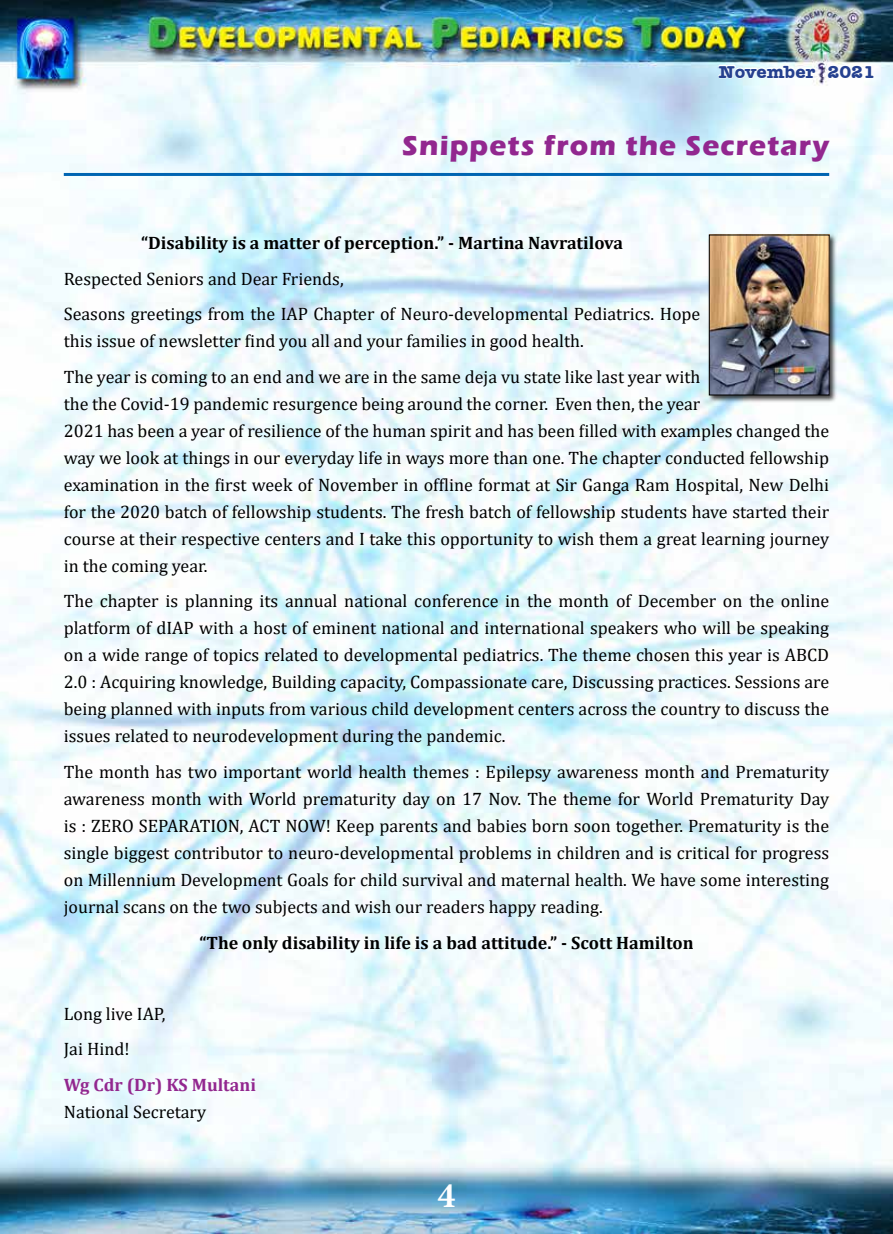
<style>
.page{position:relative;width:893px;height:1234px;background:#fff}
.page>*{position:absolute;margin:0;border:0;box-sizing:border-box;transform-origin:0 0}
.t1{font:700 36px "Minion Pro";color:#fff}
.t2{font:700 28.5px "Eras ITC";letter-spacing:.04em;color:#92278f}
.t3{font:18px/27px "Cambria";color:#000}
.t4{font:700 18px "Cambria";color:#000}
.t5{font:700 18px "Cambria";color:#92278f}
.t6{font:700 18px "Amer Typewriter IT Cby BT";color:#25408f}
</style>
<div class="page">
<img style="left:0;top:0;width:893px;height:1233px">
<img style="left:717px;top:0;width:100px;height:148px">
<svg style="left:826px;top:64px;width:50px;height:16px"></svg>
<div style="left:707px;top:233px;width:130px;height:170px;background:#000;opacity:.75"></div>
<img style="left:711px;top:236px;width:117px;height:157px">
<div style="left:709px;top:234px;width:121px;height:161px;border:1px solid #000"></div>
<hr style="left:64px;top:173px;width:765px;height:3px;background:#0065b2">
<p class="t6" style="left:719px;top:60px;width:158px">November 2021</p>
<h2 class="t2" style="left:402px;top:129px;width:428px">Snippets from the secretary</h2>
<p class="t4" style="left:141px;top:230px;width:483px">“Disability is a matter of perception.” - Martina Navratilova</p>
<p class="t3" style="left:64px;top:260px;width:638px;line-height:35.5px">Respected Seniors and Dear Friends,<br>Seasons greetings from the IAP Chapter of Neuro-developmental Pediatrics. Hope</p>
<p class="t3" style="left:64px;top:323px;width:638px;line-height:35.5px">this issue of newsletter find you all and your families in good health.<br>The year is coming to an end and we are in the same deja vu state like last year with</p>
<p class="t3" style="left:64px;top:390px;width:767px">the the Covid-19 pandemic resurgence being around the corner. Even then, the year<br>2021 has been a year of resilience of the human spirit and has been filled with examples changed the way we look at things in our everyday life in ways more than one. The chapter conducted fellowship examination in the first week of November in offline format at Sir Ganga Ram Hospital, New Delhi for the 2020 batch of fellowship students. The fresh batch of fellowship students have started their course at their respective centers and I take this opportunity to wish them a great learning journey in the coming year.</p>
<p class="t3" style="left:64px;top:587px;width:767px;text-align:justify">The chapter is planning its annual national conference in the month of December on the online platform of dIAP with a host of eminent national and international speakers who will be speaking on a wide range of topics related to developmental pediatrics. The theme chosen this year is ABCD 2.0 : Acquiring knowledge, Building capacity, Compassionate care, Discussing practices. Sessions are being planned with inputs from various child development centers across the country to discuss the issues related to neurodevelopment during the pandemic.</p>
<p class="t3" style="left:64px;top:758px;width:767px;text-align:justify">The month has two important world health themes : Epilepsy awareness month and Prematurity awareness month with World prematurity day on 17 Nov. The theme for World Prematurity Day is : ZERO SEPARATION, ACT NOW! Keep parents and babies born soon together. Prematurity is the single biggest contributor to neuro-developmental problems in children and is critical for progress on Millennium Development Goals for child survival and maternal health. We have some interesting journal scans on the two subjects and wish our readers happy reading.</p>
<p class="t4" style="left:199px;top:929px;width:496px">“The only disability in life is a bad attitude.” - Scott Hamilton</p>
<p class="t3" style="left:64px;top:995px;width:103px;line-height:35.5px">Long live IAP,<br>Jai Hind!</p>
<p class="t5" style="left:64px;top:1071px;width:194px">Wg Cdr (Dr) KS Multani</p>
<p class="t3" style="left:64px;top:1097px;width:144px">National Secretary</p>
<h1 class="t1" style="left:437px;top:1169px;width:19px">4</h1>
</div>
